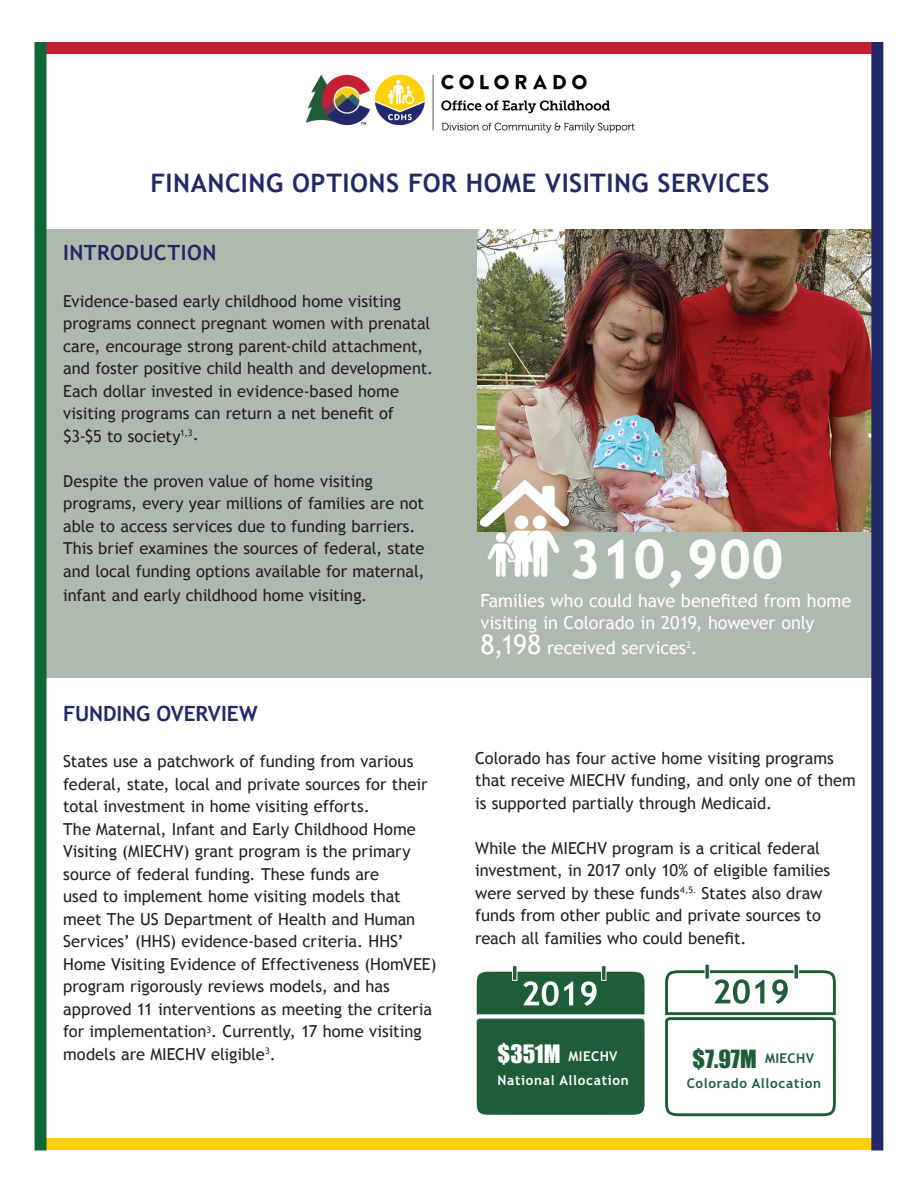
<style>
.page{position:relative;width:918px;height:1188px;background:#fff}
.page>*{position:absolute;margin:0;border:0;box-sizing:border-box;transform-origin:0 0}
.t1{font:700 52.65px "Trebuchet MS";letter-spacing:.03em;color:#fff}
.t2{font:700 25.5px "Trebuchet MS";letter-spacing:.02em;color:#212a67}
.t3{font:23.1px "Impact";color:#1f5d38}
.t4{font:700 21px "Trebuchet MS";letter-spacing:.005em;color:#212a67}
.t5{font:18px/21.6px "Trebuchet MS";letter-spacing:-.01em;color:#fff}
.t6{font:16.5px/22.5px "Trebuchet MS";color:#231f20}
.t7{font:700 13.5px "Trebuchet MS";letter-spacing:.05em;color:#fff}
.t8{font:700 13.5px "Trebuchet MS";letter-spacing:.05em;color:#1f5d38}
.s1{font-size:27px}
.s2{font-family:"Impact";font-weight:400;font-size:23.4px}
</style>
<div class="page">
<div style="left:36px;top:42px;width:846px;height:12px;background:#c42032"></div>
<div style="left:36px;top:1138px;width:845px;height:12px;background:#fcd009"></div>
<img style="left:306px;top:75px;width:328px;height:58px">
<div style="left:40px;top:230px;width:833px;height:448px;background:#aebaad"></div>
<div style="left:34px;top:42px;width:12px;height:1108px;background:#0f6636"></div>
<svg style="left:665px;top:970px;width:171px;height:146px"></svg>
<hr style="left:794px;top:964px;width:4px;height:15px;background:#1f5d38">
<div style="left:794px;top:964px;width:5px;height:15px;border:1px solid #fff"></div>
<hr style="left:705px;top:964px;width:4px;height:15px;background:#1f5d38">
<div style="left:705px;top:964px;width:5px;height:15px;border:1px solid #fff"></div>
<svg style="left:477px;top:972px;width:168px;height:143px;background:#2e6745"></svg>
<hr style="left:602px;top:966px;width:4px;height:14px;background:#1f5d38">
<div style="left:601px;top:965px;width:5px;height:16px;border:1px solid #fff"></div>
<hr style="left:513px;top:966px;width:4px;height:14px;background:#1f5d38">
<div style="left:512px;top:965px;width:5px;height:16px;border:1px solid #fff"></div>
<img style="left:477px;top:230px;width:394px;height:301px">
<svg style="left:480px;top:480px;width:90px;height:97px"></svg>
<div style="left:515px;top:515px;width:13px;height:14px;background:#fff;border-radius:50%"></div>
<div style="left:496px;top:533px;width:10px;height:9px;background:#fff;border-radius:50%"></div>
<div style="left:533px;top:515px;width:14px;height:14px;background:#fff;border-radius:50%"></div>
<div style="left:871px;top:42px;width:12px;height:1108px;background:#212a67"></div>
<h2 class="t2" style="left:151px;top:167px;width:620px">FINANCING OPTIONS FOR HOME VISITING SERVICES</h2>
<p class="t4" style="left:63px;top:240px;width:155px">INTRODUCTION</p>
<p class="t6" style="left:63px;top:290px;width:371px">Evidence-based early childhood home visiting programs connect pregnant women with prenatal care, encourage strong parent-child attachment, and foster positive child health and development.<br>Each dollar invested in evidence-based home visiting programs can return a net benefit of $3-$5 to society<sup>1,3</sup>.</p>
<p class="t6" style="left:63px;top:470px;width:363px">Despite the proven value of home visiting programs, every year millions of families are not able to access services due to funding barriers.<br>This brief examines the sources of federal, state and local funding options available for maternal,</p>
<p class="t6" style="left:63px;top:584px;width:306px">infant and early childhood home visiting.</p>
<h1 class="t1" style="left:569px;top:526px;width:215px">310,900</h1>
<p class="t5" style="left:480px;top:590px;width:372px">Families who could have benefited from home visiting in Colorado in 2019, however only</p>
<p class="t5" style="left:480px;top:637px;width:219px"><span class="s1">8,198</span> received services<sup>2</sup>.</p>
<p class="t4" style="left:63px;top:700px;width:196px">FUNDING OVERVIEW</p>
<p class="t6" style="left:63px;top:750px;width:375px">States use a patchwork of funding from various federal, state, local and private sources for their total investment in home visiting efforts.<br>The Maternal, Infant and Early Childhood Home Visiting (MIECHV) grant program is the primary source of federal funding. These funds are<br>used to implement home visiting models that meet The US Department of Health and Human Services’ (HHS) evidence-based criteria. HHS’ Home Visiting Evidence of Effectiveness (HomVEE) program rigorously reviews models, and has approved 11 interventions as meeting the criteria for implementation<sup>3</sup>. Currently, 17 home visiting models are MIECHV eligible<sup>3</sup>.</p>
<p class="t6" style="left:475px;top:747px;width:382px">Colorado has four active home visiting programs that receive MIECHV funding, and only one of them is supported partially through Medicaid.</p>
<p class="t6" style="left:475px;top:837px;width:357px">While the MIECHV program is a critical federal investment, in 2017 only 10% of eligible families were served by these funds<sup>4,5.</sup> States also draw funds from other public and private sources to reach all families who could benefit.</p>
<p class="t7" style="left:498px;top:1048px;width:122px"><span class="s2">$351M</span> MIECHV</p>
<h3 class="t3" style="left:692px;top:1041px;width:66px">$7.97M</h3>
<p class="t8" style="left:765px;top:1050px;width:51px">MIECHV</p>
<p class="t7" style="left:498px;top:1072px;width:133px">National Allocation</p>
<p class="t8" style="left:687px;top:1075px;width:136px">Colorado Allocation</p>
</div>
